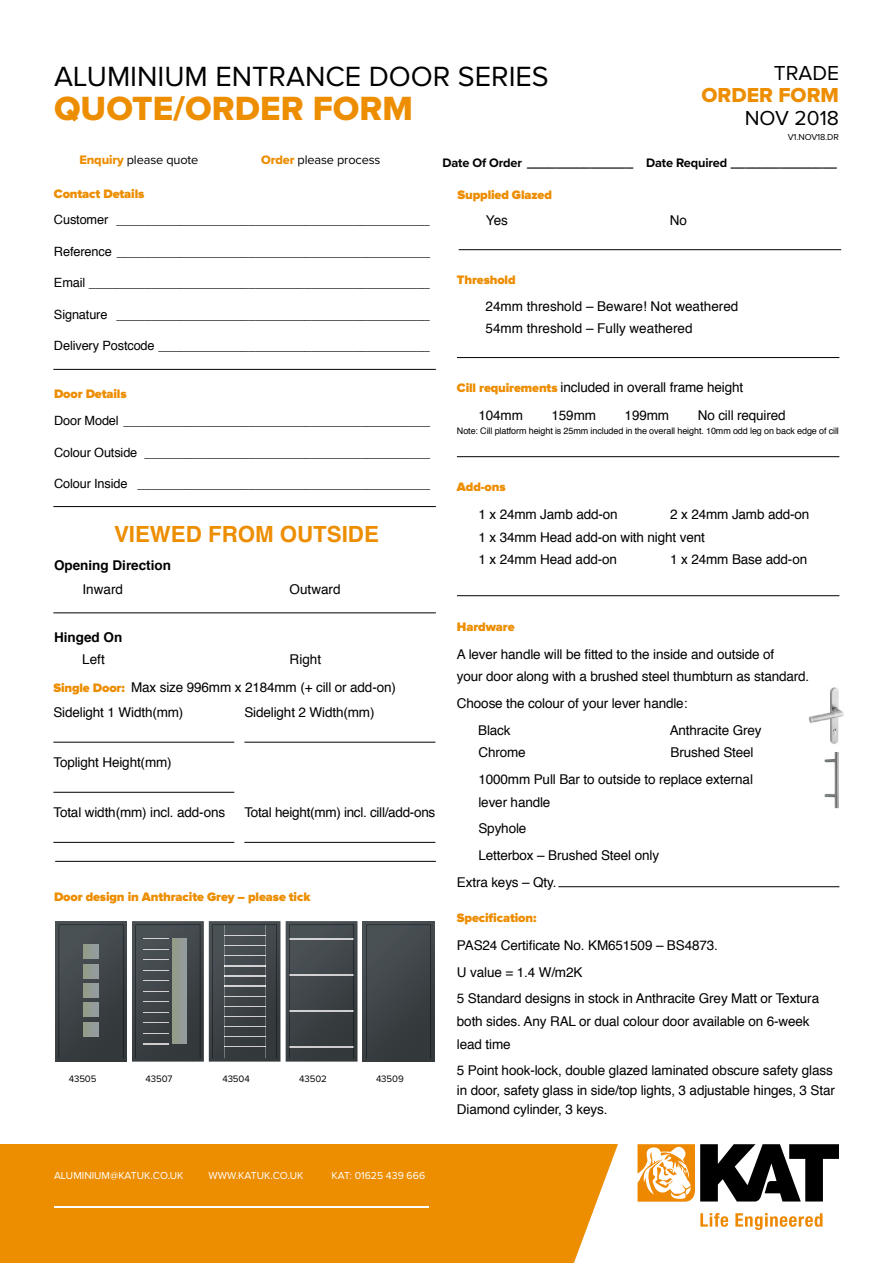
<style>
.page{position:relative;width:893px;height:1263px;background:#fff}
.page>*{position:absolute;margin:0;border:0;box-sizing:border-box;transform-origin:0 0}
.t1{font:34.8px "Proxima Nova Extrabld";color:#ed8d00}
.t2{font:28.8px "Proxima Nova";color:#000}
.t3{font:700 22.35px "Helvetica";color:#ed8d00}
.t4{font:21px "Proxima Nova";color:#000}
.t5{font:21px "Proxima Nova Extrabld";color:#ed8d00}
.t6{font:13.5px/26.7px "Helvetica";letter-spacing:-.01em;color:#000}
.t7{font:700 13.5px "Helvetica";color:#000}
.t8{font:12.75px "Helvetica";letter-spacing:-.01em;color:#000}
.t9{font:900 12.75px "Proxima Nova";letter-spacing:-.01em;color:#ed8d00}
.t10{font:700 12.75px "Proxima Nova";letter-spacing:-.01em;color:#000}
.t11{font:12.75px "Proxima Nova";letter-spacing:-.01em;color:#000}
.t12{font:10.5px "Proxima Nova";color:#fff}
.t13{font:9.6px "Proxima Nova";letter-spacing:-.01em;color:#000}
.t14{font:9px "Helvetica";letter-spacing:-.01em;color:#000}
.t15{font:9px "Proxima Nova";letter-spacing:-.01em;color:#000}
.s1{font-family:"Proxima Nova Extrabld";color:#ed8d00}
.s2{font-family:"Proxima Nova";font-weight:900;font-size:12.75px;color:#ed8d00}
</style>
<div class="page">
<div style="left:0;top:1144px;width:618px;height:119px;background:#ed8d00"></div>
<hr style="left:54px;top:1206px;width:374px;height:1px;background:#fff">
<svg style="left:700px;top:1213px;width:28px;height:14px"></svg>
<svg style="left:735px;top:1213px;width:87px;height:17px"></svg>
<svg style="left:637px;top:1144px;width:202px;height:58px"></svg>
<img style="left:824px;top:752px;width:15px;height:56px">
<img style="left:808px;top:687px;width:36px;height:57px">
<hr style="left:53px;top:742px;width:181px;height:1px;background:#000">
<hr style="left:244px;top:742px;width:191px;height:1px;background:#000">
<hr style="left:53px;top:792px;width:181px;height:1px;background:#000">
<hr style="left:53px;top:842px;width:181px;height:1px;background:#000">
<hr style="left:244px;top:842px;width:191px;height:1px;background:#000">
<img style="left:209px;top:921px;width:71px;height:140px">
<svg style="left:212px;top:925px;width:65px;height:133px;background:#494f52"></svg>
<img style="left:286px;top:921px;width:71px;height:140px">
<svg style="left:289px;top:925px;width:65px;height:133px;background:#464b4f"></svg>
<img style="left:362px;top:921px;width:72px;height:140px">
<svg style="left:366px;top:925px;width:65px;height:133px;background:#3d4347"></svg>
<img style="left:55px;top:921px;width:72px;height:140px">
<svg style="left:59px;top:925px;width:64px;height:133px;background:#495052"></svg>
<img style="left:132px;top:921px;width:72px;height:140px">
<svg style="left:136px;top:925px;width:64px;height:133px;background:#545b5c"></svg>
<hr style="left:53px;top:369px;width:383px;height:1px;background:#000">
<hr style="left:457px;top:456px;width:382px;height:1px;background:#000">
<hr style="left:457px;top:357px;width:382px;height:1px;background:#000">
<hr style="left:457px;top:595px;width:382px;height:1px;background:#000">
<hr style="left:53px;top:506px;width:383px;height:1px;background:#000">
<hr style="left:55px;top:861px;width:381px;height:1px;background:#000">
<hr style="left:459px;top:249px;width:382px;height:1px;background:#000">
<hr style="left:53px;top:612px;width:383px;height:1px;background:#000">
<hr style="left:558px;top:886px;width:281px;height:1px;background:#000">
<h2 class="t2" style="left:54px;top:60px;width:496px">ALUMINIUM ENTRANCE DOOR SERIES</h2>
<h1 class="t1" style="left:54px;top:83px;width:361px">QUOTE/ORDER FORM</h1>
<h3 class="t4" style="left:774px;top:61px;width:67px">TRADE</h3>
<h3 class="t5" style="left:701px;top:80px;width:139px">ORDER FORM</h3>
<h3 class="t4" style="left:745px;top:106px;width:96px">NOV 2018</h3>
<p class="t15" style="left:788px;top:132px;width:53px">V1.NOV18.DR</p>
<p class="t11" style="left:80px;top:152px;width:120px"><span class="s1">Enquiry</span> please quote</p>
<p class="t11" style="left:261px;top:152px;width:121px"><span class="s1">Order</span> please process</p>
<p class="t10" style="left:442px;top:153px;width:396px">Date Of Order _______________ Date Required _______________</p>
<p class="t9" style="left:54px;top:187px;width:92px">Contact Details</p>
<p class="t8" style="left:54px;top:210px;width:378px">Customer _____________________________________________</p>
<p class="t8" style="left:54px;top:241px;width:378px">Reference _____________________________________________</p>
<p class="t8" style="left:54px;top:273px;width:378px">Email _________________________________________________</p>
<p class="t8" style="left:54px;top:304px;width:378px">Signature _____________________________________________</p>
<p class="t8" style="left:54px;top:336px;width:378px">Delivery Postcode _______________________________________</p>
<p class="t9" style="left:457px;top:187px;width:96px">Supplied Glazed</p>
<p class="t6" style="left:486px;top:208px;width:24px">Yes</p>
<p class="t6" style="left:670px;top:208px;width:19px">No</p>
<p class="t9" style="left:457px;top:273px;width:60px">Threshold</p>
<p class="t6" style="left:485px;top:295px;width:254px;line-height:22.2px">24mm threshold – Beware! Not weathered<br>54mm threshold – Fully weathered</p>
<p class="t9" style="left:54px;top:386px;width:74px">Door Details</p>
<p class="t8" style="left:54px;top:411px;width:378px">Door Model ____________________________________________</p>
<p class="t8" style="left:54px;top:442px;width:378px">Colour Outside _________________________________________</p>
<p class="t8" style="left:54px;top:474px;width:378px">Colour Inside __________________________________________</p>
<h3 class="t3" style="left:114px;top:516px;width:266px">VIEWED FROM OUTSIDE</h3>
<p class="t7" style="left:54px;top:555px;width:119px">Opening Direction</p>
<p class="t6" style="left:83px;top:577px;width:42px">Inward</p>
<p class="t6" style="left:290px;top:577px;width:53px">Outward</p>
<p class="t7" style="left:54px;top:626px;width:70px">Hinged On</p>
<p class="t6" style="left:82px;top:646px;width:24px">Left</p>
<p class="t6" style="left:290px;top:646px;width:33px">Right</p>
<p class="t6" style="left:53px;top:676px;width:344px;line-height:24.6px"><span class="s2">Single Door:</span> Max size 996mm x 2184mm (+ cill or add-on)<br>Sidelight 1 Width(mm)</p>
<p class="t6" style="left:244px;top:699px;width:132px">Sidelight 2 Width(mm)</p>
<p class="t6" style="left:53px;top:749px;width:120px">Toplight Height(mm)</p>
<p class="t6" style="left:53px;top:799px;width:173px">Total width(mm) incl. add-ons</p>
<p class="t6" style="left:244px;top:799px;width:192px">Total height(mm) incl. cill/add-ons</p>
<p class="t9" style="left:54px;top:889px;width:258px">Door design in Anthracite Grey – please tick</p>
<p class="t13" style="left:69px;top:1074px;width:29px">43505</p>
<p class="t13" style="left:146px;top:1074px;width:28px">43507</p>
<p class="t13" style="left:222px;top:1074px;width:29px">43504</p>
<p class="t13" style="left:299px;top:1074px;width:29px">43502</p>
<p class="t13" style="left:376px;top:1074px;width:29px">43509</p>
<p class="t6" style="left:478px;top:374px;width:266px;line-height:28.2px;text-indent:-22px"><span class="s2">Cill requirements</span> included in overall frame height<br>104mm</p>
<p class="t6" style="left:552px;top:403px;width:46px">159mm</p>
<p class="t6" style="left:625px;top:403px;width:46px">199mm</p>
<p class="t6" style="left:698px;top:403px;width:89px">No cill required</p>
<p class="t14" style="left:457px;top:424px;width:383px">Note: Cill platform height is 25mm included in the overall height. 10mm odd leg on back edge of cill</p>
<p class="t9" style="left:457px;top:479px;width:50px">Add-ons</p>
<p class="t6" style="left:478px;top:502px;width:141px">1 x 24mm Jamb add-on</p>
<p class="t6" style="left:478px;top:504px;width:332px;line-height:22.5px;text-indent:192px">2 x 24mm Jamb add-on<br>1 x 34mm Head add-on with night vent<br>1 x 24mm Head add-on</p>
<p class="t6" style="left:670px;top:547px;width:138px">1 x 24mm Base add-on</p>
<p class="t9" style="left:457px;top:619px;width:59px">Hardware</p>
<p class="t6" style="left:457px;top:643px;width:354px;line-height:22.5px">A lever handle will be fitted to the inside and outside of<br>your door along with a brushed steel thumbturn as standard.</p>
<p class="t6" style="left:478px;top:690px;width:211px;text-indent:-21px">Choose the colour of your lever handle:<br>Black</p>
<p class="t6" style="left:670px;top:717px;width:93px">Anthracite Grey</p>
<p class="t6" style="left:478px;top:740px;width:277px;text-align:right">Brushed Steel<br>1000mm Pull Bar to outside to replace external</p>
<p class="t6" style="left:478px;top:789px;width:74px">lever handle</p>
<p class="t6" style="left:478px;top:816px;width:49px">Spyhole</p>
<p class="t6" style="left:478px;top:842px;width:182px">Letterbox – Brushed Steel only</p>
<p class="t6" style="left:457px;top:869px;width:101px">Extra keys – Qty.</p>
<p class="t6" style="left:478px;top:740px;width:49px">Chrome</p>
<p class="t9" style="left:457px;top:910px;width:81px">Specification:</p>
<p class="t6" style="left:457px;top:932px;width:364px">PAS24 Certificate No. KM651509 – BS4873.<br>U value = 1.4 W/m2K<br>5 Standard designs in stock in Anthracite Grey Matt or Textura</p>
<p class="t6" style="left:457px;top:1010px;width:354px;line-height:22.5px">both sides. Any RAL or dual colour door available on 6-week lead time</p>
<p class="t6" style="left:457px;top:1061px;width:380px;line-height:19.5px">5 Point hook-lock, double glazed laminated obscure safety glass in door, safety glass in side/top lights, 3 adjustable hinges, 3 Star<br>Diamond cylinder, 3 keys.</p>
<p class="t12" style="left:54px;top:1169px;width:131px">ALUMINIUM@KATUK.CO.UK</p>
<p class="t12" style="left:209px;top:1169px;width:96px">WWW.KATUK.CO.UK</p>
<p class="t12" style="left:332px;top:1169px;width:95px">KAT: 01625 439 666</p>
</div>
